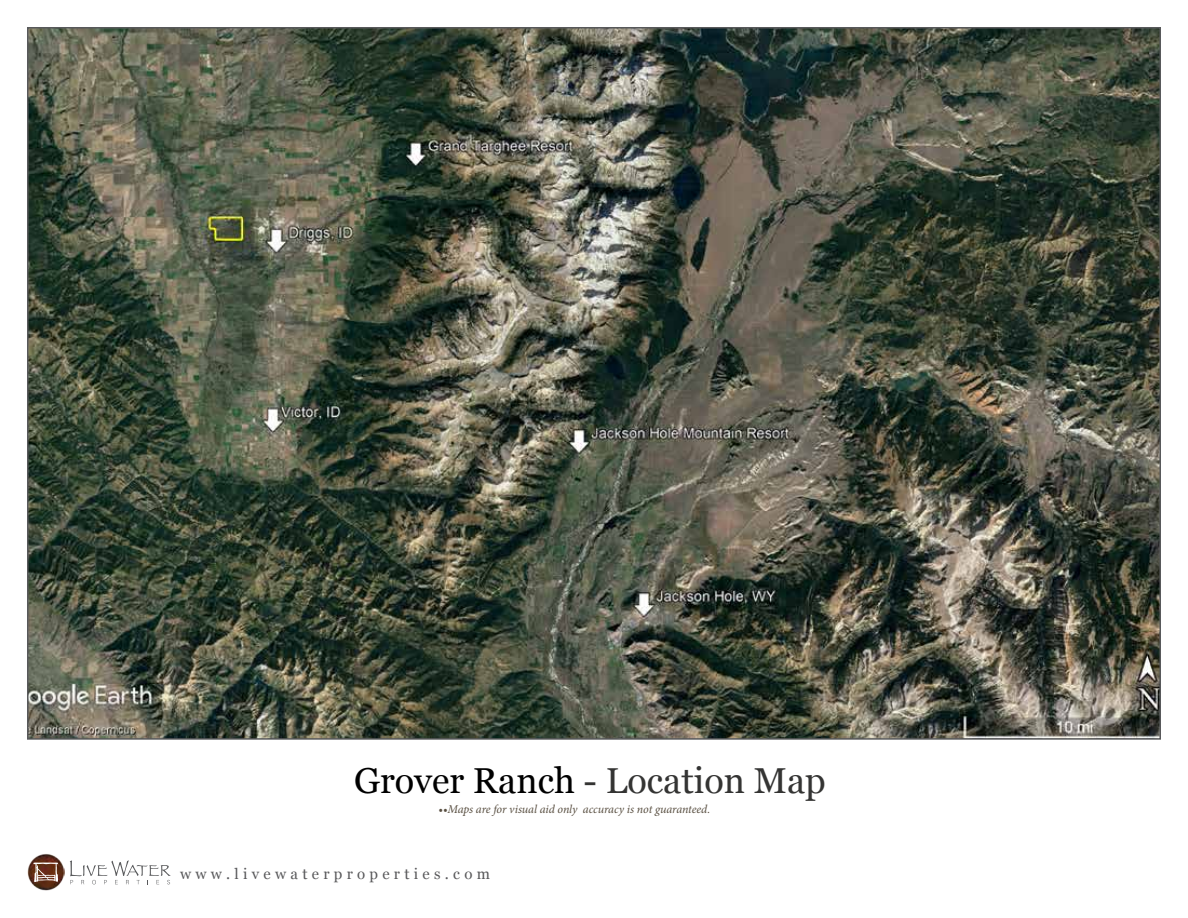
<style>
.page{position:relative;width:1188px;height:918px;background:#fff}
.page>*{position:absolute;margin:0;border:0;box-sizing:border-box;transform-origin:0 0}
.t1{font:36px "Georgia";color:#343433}
.t2{font:15px "Georgia";letter-spacing:.285em;color:#58585a}
.t3{font:italic 12px "Minion Pro";letter-spacing:-.01em;color:#594f41}
.s1{color:#000}
</style>
<div class="page">
<img style="left:30px;top:30px;width:1128px;height:707px">
<svg style="left:70px;top:860px;width:101px;height:24px"></svg>
<img style="left:27px;top:854px;width:38px;height:37px">
<svg style="left:33px;top:862px;width:25px;height:20px"></svg>
<h1 class="t1" style="left:354px;top:754px;width:473px"><span class="s1">Grover Ranch</span> - Location Map</h1>
<p class="t3" style="left:438px;top:801px;width:273px">••Maps are for visual aid only accuracy is not guaranteed.</p>
<p class="t2" style="left:180px;top:863px;width:311px">www.livewaterproperties.com</p>
</div>
